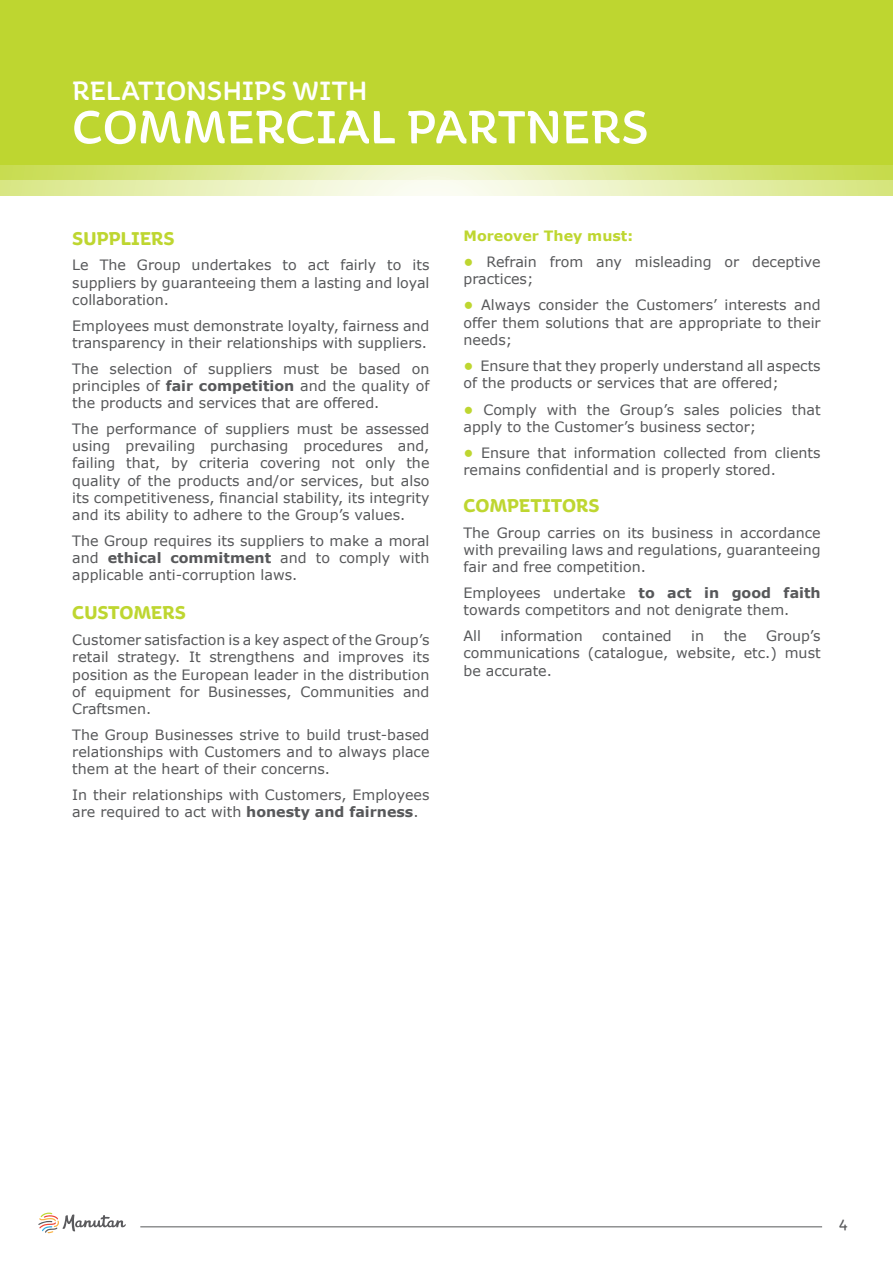
<style>
.page{position:relative;width:893px;height:1263px;background:#fff}
.page>*{position:absolute;margin:0;border:0;box-sizing:border-box;transform-origin:0 0}
.t1{font:500 50.1px "Aniuk";letter-spacing:.01em;color:#fff}
.t2{font:500 28.5px "Aniuk";letter-spacing:.015em;color:#fff}
.t3{font:700 19.5px "Aniuk";color:#bed630}
.t4{font:18px "Aniuk";color:#57585a}
.t5{font:14.25px/17.2px "Verdana";color:#57585a;text-align:justify}
.t6{font:700 14.25px "Verdana";color:#bed630}
.s1{font-weight:700}
.s2{font-weight:700;color:#bed630}
</style>
<div class="page">
<svg style="left:38px;top:1212px;width:88px;height:21px"></svg>
<hr style="left:140px;top:1226px;width:682px;height:1px;background:#57585a">
<svg style="left:0;top:164px;width:893px;height:32px;background:#e2eca5"></svg>
<div style="left:0;top:0;width:893px;height:164px;background:#bed630"></div>
<h2 class="t2" style="left:72px;top:73px;width:296px">RELATIONSHIPS WITH</h2>
<h1 class="t1" style="left:73px;top:97px;width:577px">COMMERCIAL PARTNERS</h1>
<h3 class="t3" style="left:72px;top:226px;width:104px">SUPPLIERS</h3>
<p class="t5" style="left:72px;top:256px;width:359px">Le The Group undertakes to act fairly to its suppliers by guaranteeing them a lasting and loyal collaboration.</p>
<p class="t5" style="left:72px;top:317px;width:359px">Employees must demonstrate loyalty, fairness and transparency in their relationships with suppliers.</p>
<p class="t5" style="left:72px;top:360px;width:359px">The selection of suppliers must be based on principles of <span class="s1">fair competition</span> and the quality of the products and services that are offered.</p>
<p class="t5" style="left:72px;top:420px;width:359px">The performance of suppliers must be assessed using prevailing purchasing procedures and, failing that, by criteria covering not only the quality of the products and/or services, but also its competitiveness, financial stability, its integrity and its ability to adhere to the Group’s values.</p>
<p class="t5" style="left:72px;top:532px;width:359px">The Group requires its suppliers to make a moral and <span class="s1">ethical commitment</span> and to comply with applicable anti-corruption laws.</p>
<h3 class="t3" style="left:72px;top:601px;width:115px">CUSTOMERS</h3>
<p class="t5" style="left:72px;top:631px;width:359px">Customer satisfaction is a key aspect of the Group’s retail strategy. It strengthens and improves its position as the European leader in the distribution of equipment for Businesses, Communities and Craftsmen.</p>
<p class="t5" style="left:72px;top:726px;width:359px">The Group Businesses strive to build trust-based relationships with Customers and to always place them at the heart of their concerns.</p>
<p class="t5" style="left:72px;top:786px;width:359px">In their relationships with Customers, Employees are required to act with <span class="s1">honesty and fairness</span>.</p>
<p class="t6" style="left:463px;top:226px;width:171px">Moreover They must:</p>
<p class="t5" style="left:463px;top:253px;width:359px"><span class="s2">•</span> Refrain from any misleading or deceptive practices;</p>
<p class="t5" style="left:463px;top:296px;width:359px"><span class="s2">•</span> Always consider the Customers’ interests and offer them solutions that are appropriate to their needs;</p>
<p class="t5" style="left:463px;top:357px;width:359px"><span class="s2">•</span> Ensure that they properly understand all aspects of the products or services that are offered;</p>
<p class="t5" style="left:463px;top:401px;width:359px"><span class="s2">•</span> Comply with the Group’s sales policies that apply to the Customer’s business sector;</p>
<p class="t5" style="left:463px;top:444px;width:359px"><span class="s2">•</span> Ensure that information collected from clients remains confidential and is properly stored.</p>
<h3 class="t3" style="left:463px;top:494px;width:138px">COMPETITORS</h3>
<p class="t5" style="left:463px;top:524px;width:359px">The Group carries on its business in accordance with prevailing laws and regulations, guaranteeing fair and free competition.</p>
<p class="t5" style="left:463px;top:584px;width:359px">Employees undertake <span class="s1">to act in good faith </span>towards competitors and not denigrate them.</p>
<p class="t5" style="left:463px;top:627px;width:19px">All</p>
<p class="t5" style="left:500px;top:627px;width:84px">information</p>
<p class="t5" style="left:602px;top:627px;width:71px">contained</p>
<p class="t5" style="left:691px;top:627px;width:14px">in</p>
<p class="t5" style="left:724px;top:627px;width:25px">the</p>
<p class="t5" style="left:463px;top:627px;width:359px;text-indent:303px">Group’s communications (catalogue, website, etc.) must be accurate.</p>
<p class="t4" style="left:839px;top:1211px;width:10px">4</p>
</div>
